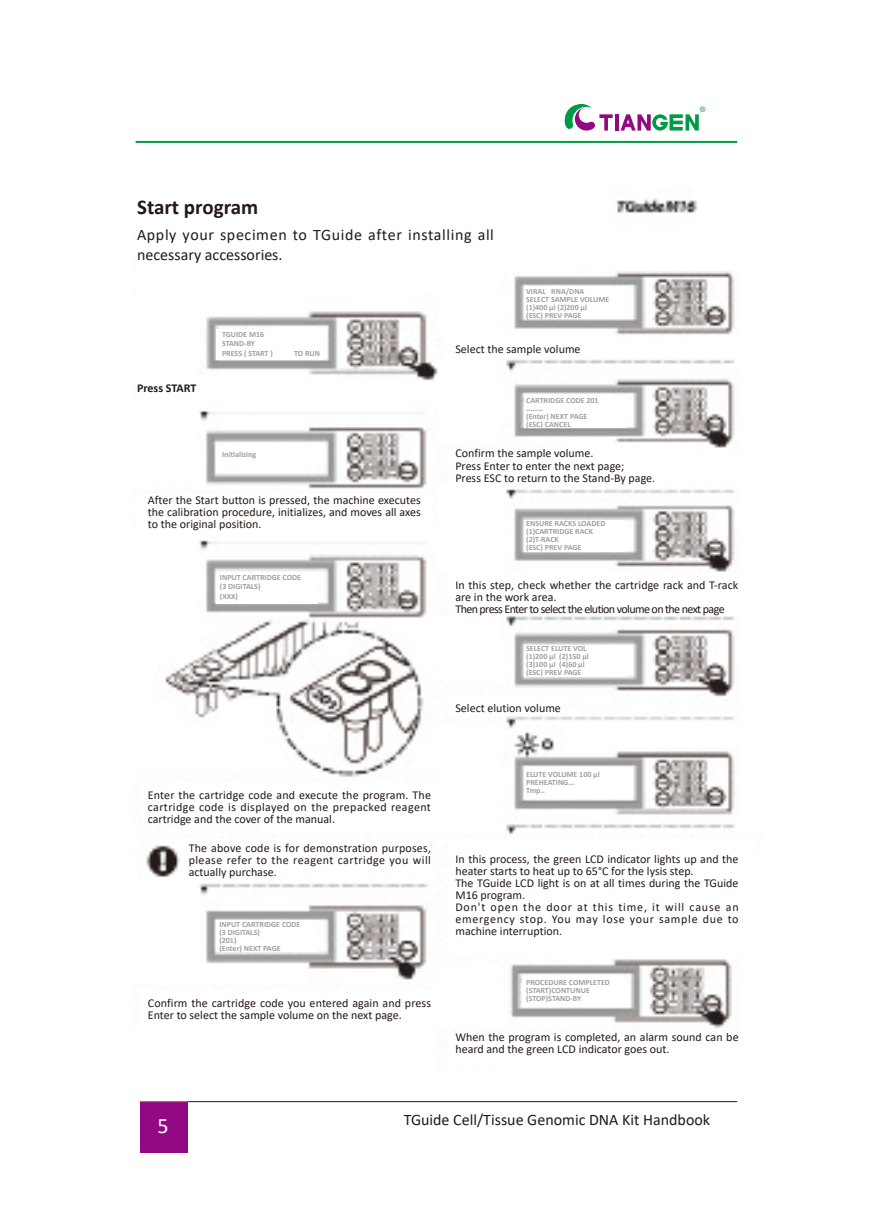
<style>
.page{position:relative;width:874px;height:1225px;background:#fff}
.page>*{position:absolute;margin:0;border:0;box-sizing:border-box;transform-origin:0 0}
.t1{font:22px "Calibri";color:#fff}
.小标题{font:700 21px "Calibri";color:#231916}
.小标题-2{font:16px/19.2px "Calibri";letter-spacing:.04em;color:#231916}
.小标题-3{font:16px "Calibri";color:#231916}
.小标题-4{font:12px/12px "Calibri";color:#231916}
.小标题-5{font:12px "Calibri";letter-spacing:-.05em;color:#231916}
.小标题-6{font:700 12px "Calibri";letter-spacing:-.005em;color:#231916}
.小标题-7{font:700 8px "Calibri";color:#a0a0a1}
</style>
<div class="page">
<hr style="left:135px;top:141px;width:601px;height:2px;background:#094">
<hr style="left:615px;top:114px;width:3px;height:17px;background:#930883">
<svg style="left:564px;top:104px;width:48px;height:27px"></svg>
<svg style="left:620px;top:107px;width:85px;height:24px"></svg>
<hr style="left:187px;top:1101px;width:549px;height:1px;background:#231916">
<div style="left:139px;top:1102px;width:48px;height:51px;background:#930883"></div>
<hr style="left:139px;top:1101px;width:48px;height:1px;background:#b84e4c">
<img style="left:146px;top:198px;width:589px;height:830px">
<div style="left:137px;top:228px;width:271px;height:69px;background:#fff"></div>
<div style="left:443px;top:334px;width:81px;height:23px;background:#fff"></div>
<div style="left:447px;top:450px;width:291px;height:35px;background:#fff"></div>
<div style="left:448px;top:573px;width:209px;height:35px;background:#fff"></div>
<div style="left:448px;top:694px;width:85px;height:21px;background:#fff"></div>
<div style="left:448px;top:838px;width:307px;height:119px;background:#fff"></div>
<div style="left:141px;top:989px;width:292px;height:38px;background:#fff"></div>
<div style="left:141px;top:781px;width:292px;height:38px;background:#fff"></div>
<div style="left:180px;top:839px;width:250px;height:37px;background:#fff"></div>
<div style="left:137px;top:494px;width:293px;height:38px;background:#fff"></div>
<div style="left:137px;top:375px;width:70px;height:30px;background:#fff"></div>
<div style="left:524px;top:287px;width:102px;height:32px;background:#fff"></div>
<div style="left:524px;top:396px;width:102px;height:31px;background:#fff"></div>
<div style="left:524px;top:520px;width:102px;height:31px;background:#fff"></div>
<div style="left:524px;top:645px;width:102px;height:31px;background:#fff"></div>
<div style="left:524px;top:767px;width:102px;height:31px;background:#fff"></div>
<div style="left:521px;top:975px;width:102px;height:32px;background:#fff"></div>
<div style="left:216px;top:921px;width:102px;height:31px;background:#fff"></div>
<div style="left:216px;top:572px;width:102px;height:31px;background:#fff"></div>
<div style="left:216px;top:446px;width:102px;height:22px;background:#fff"></div>
<div style="left:216px;top:329px;width:108px;height:30px;background:#fff"></div>
<p class="小标题" style="left:137px;top:192px;width:123px">Start program</p>
<p class="小标题-2" style="left:137px;top:225px;width:358px">Apply your specimen to TGuide after installing all necessary accessories.</p>
<p class="小标题-7" style="left:526px;top:286px;width:60px">VIRAL RNA/DNA</p>
<p class="小标题-7" style="left:526px;top:294px;width:85px">SELECT SAMPLE VOLUME</p>
<p class="小标题-7" style="left:526px;top:302px;width:62px">(1)400 μl (2)200 μl</p>
<p class="小标题-7" style="left:526px;top:310px;width:57px">(ESC) PREV PAGE</p>
<p class="小标题-6" style="left:137px;top:380px;width:61px">Press START</p>
<p class="小标题-7" style="left:222px;top:328px;width:44px">TGUIDE M16</p>
<p class="小标题-7" style="left:222px;top:338px;width:35px">STAND-BY</p>
<p class="小标题-7" style="left:222px;top:347px;width:52px">PRESS ( START )</p>
<p class="小标题-7" style="left:294px;top:347px;width:27px">TO RUN</p>
<p class="小标题-7" style="left:222px;top:448px;width:36px">Initializing</p>
<p class="小标题-4" style="left:148px;top:493px;width:274px;text-align:justify">After the Start button is pressed, the machine executes the calibration procedure, initializes, and moves all axes to the original position.</p>
<p class="小标题-7" style="left:220px;top:571px;width:83px">INPUT CARTRIDGE CODE</p>
<p class="小标题-7" style="left:220px;top:581px;width:42px">(3 DIGITALS)</p>
<p class="小标题-7" style="left:220px;top:591px;width:20px">(XXX)</p>
<p class="小标题-4" style="left:148px;top:788px;width:284px;text-align:justify">Enter the cartridge code and execute the program. The cartridge code is displayed on the prepacked reagent cartridge and the cover of the manual.</p>
<p class="小标题-4" style="left:189px;top:842px;width:244px;text-align:justify">The above code is for demonstration purposes, please refer to the reagent cartridge you will actually purchase.</p>
<p class="小标题-7" style="left:219px;top:918px;width:83px">INPUT CARTRIDGE CODE</p>
<p class="小标题-7" style="left:219px;top:926px;width:42px">(3 DIGITALS)</p>
<p class="小标题-7" style="left:219px;top:934px;width:19px">(201)</p>
<p class="小标题-7" style="left:219px;top:942px;width:63px">(Enter) NEXT PAGE</p>
<p class="小标题-4" style="left:148px;top:996px;width:284px">Confirm the cartridge code you entered again and press<br>Enter to select the sample volume on the next page.</p>
<p class="小标题-4" style="left:455px;top:342px;width:127px">Select the sample volume</p>
<p class="小标题-7" style="left:526px;top:394px;width:74px">CARTRIDGE CODE 201</p>
<p class="小标题-7" style="left:526px;top:402px;width:19px">........</p>
<p class="小标题-7" style="left:526px;top:410px;width:63px">(Enter) NEXT PAGE</p>
<p class="小标题-7" style="left:526px;top:418px;width:46px">(ESC) CANCEL</p>
<p class="小标题-4" style="left:455px;top:447px;width:139px">Confirm the sample volume.</p>
<p class="小标题-4" style="left:455px;top:459px;width:170px">Press Enter to enter the next page;</p>
<p class="小标题-4" style="left:455px;top:471px;width:201px">Press ESC to return to the Stand-By page.</p>
<p class="小标题-7" style="left:526px;top:517px;width:81px">ENSURE RACKS LOADED</p>
<p class="小标题-7" style="left:526px;top:525px;width:68px">(1)CARTRIDGE RACK</p>
<p class="小标题-7" style="left:526px;top:533px;width:34px">(2)T-RACK</p>
<p class="小标题-7" style="left:526px;top:541px;width:57px">(ESC) PREV PAGE</p>
<p class="小标题-4" style="left:455px;top:578px;width:284px">In this step, check whether the cartridge rack and T-rack are in the work area.</p>
<p class="小标题-5" style="left:455px;top:600px;width:270px">Then press Enter to select the elution volume on the next page</p>
<p class="小标题-7" style="left:526px;top:643px;width:62px">SELECT ELUTE VOL</p>
<p class="小标题-7" style="left:526px;top:651px;width:64px">(1)200 μl (2)150 μl</p>
<p class="小标题-7" style="left:526px;top:659px;width:60px">(3)100 μl (4)60 μl</p>
<p class="小标题-7" style="left:526px;top:667px;width:57px">(ESC) PREV PAGE</p>
<p class="小标题-4" style="left:455px;top:701px;width:107px">Select elution volume</p>
<p class="小标题-7" style="left:526px;top:769px;width:75px">ELUTE VOLUME 100 μl</p>
<p class="小标题-7" style="left:526px;top:777px;width:50px">PREHEATING...</p>
<p class="小标题-7" style="left:526px;top:785px;width:20px">Tmp..</p>
<p class="小标题-4" style="left:455px;top:853px;width:284px">In this process, the green LCD indicator lights up and the heater starts to heat up to 65°C for the lysis step.</p>
<p class="小标题-4" style="left:455px;top:877px;width:284px">The TGuide LCD light is on at all times during the TGuide<br>M16 program.</p>
<p class="小标题-4" style="left:455px;top:901px;width:284px;text-align:justify">Don't open the door at this time, it will cause an emergency stop. You may lose your sample due to machine interruption.</p>
<p class="小标题-7" style="left:526px;top:976px;width:85px">PROCEDURE COMPLETED</p>
<p class="小标题-7" style="left:526px;top:984px;width:65px">(START)CONTUNUE</p>
<p class="小标题-7" style="left:526px;top:992px;width:57px">(STOP)STAND-BY</p>
<p class="小标题-4" style="left:455px;top:1031px;width:284px">When the program is completed, an alarm sound can be heard and the green LCD indicator goes out.</p>
<p class="t1" style="left:157px;top:1110px;width:13px">5</p>
<p class="小标题-3" style="left:403px;top:1108px;width:308px">TGuide Cell/Tissue Genomic DNA Kit Handbook</p>
</div>
